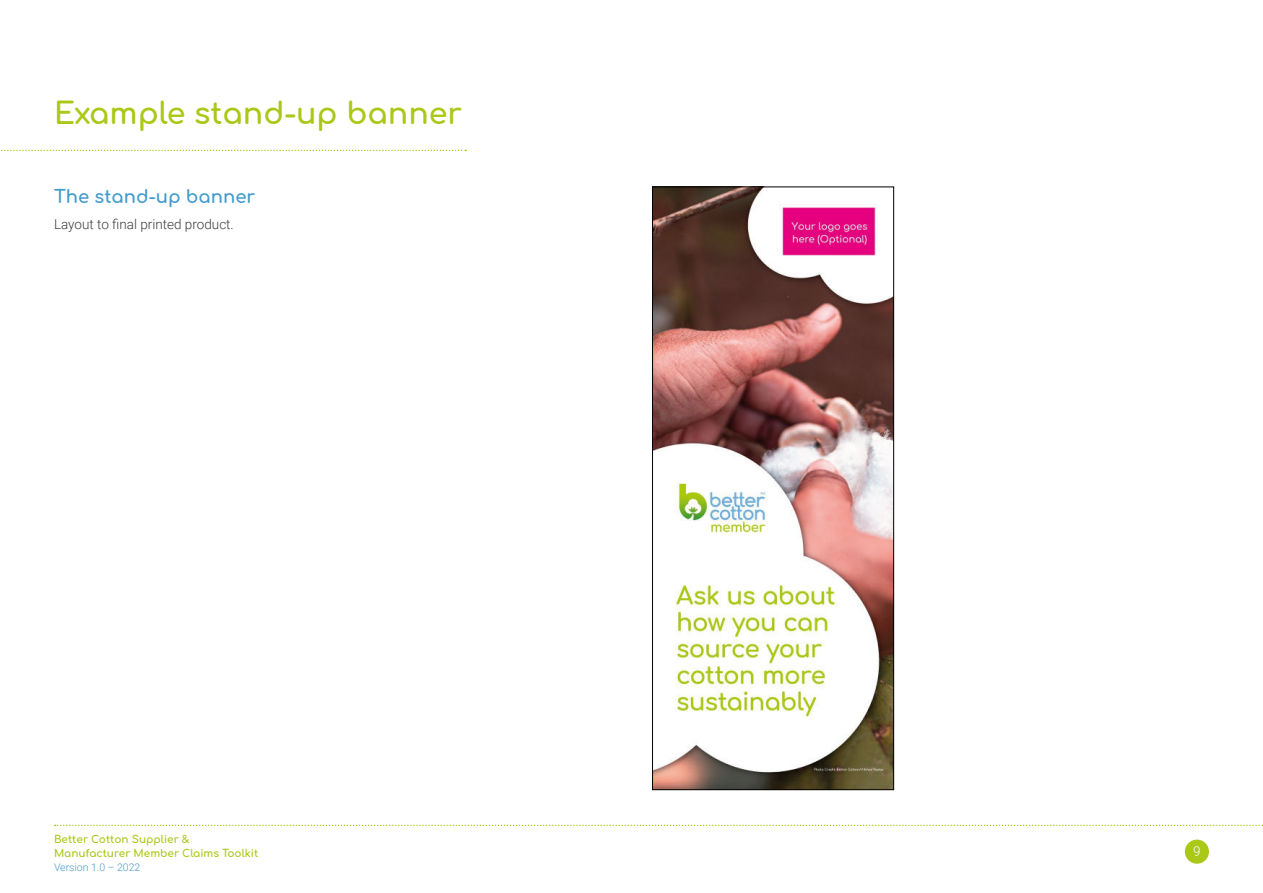
<style>
.page{position:relative;width:1263px;height:893px;background:#fff}
.page>*{position:absolute;margin:0;border:0;box-sizing:border-box;transform-origin:0 0}
.t1{font:700 30px "Comfortaa";color:#aac817}
.t2{font:700 18px "Comfortaa";color:#439bcc}
.t3{font:300 13.5px "Roboto";color:#3c3c3b}
.t4{font:300 13.5px "Roboto";color:#fff}
.t5{font:700 10.5px/14.2px "Comfortaa";color:#aac817}
.t6{font:300 10.5px "Roboto";color:#439bcc}
</style>
<div class="page">
<svg style="left:1px;top:150px;width:465px;height:1px"></svg>
<img style="left:654px;top:189px;width:238px;height:599px">
<div style="left:652px;top:439px;width:232px;height:341px;background:#000;opacity:.75"></div>
<img style="left:654px;top:442px;width:225px;height:333px">
<img style="left:677px;top:492px;width:91px;height:51px">
<div style="left:652px;top:187px;width:242px;height:603px;border:1px solid #000"></div>
<div style="left:1185px;top:840px;width:24px;height:24px;background:#aac817;border-radius:50%"></div>
<svg style="left:55px;top:825px;width:1208px;height:1px"></svg>
<h1 class="t1" style="left:54px;top:100px;width:409px">Example stand-up banner</h1>
<h2 class="t2" style="left:54px;top:188px;width:203px">The stand-up banner</h2>
<p class="t3" style="left:54px;top:214px;width:181px">Layout to final printed product.</p>
<p class="t5" style="left:54px;top:833px;width:206px">Better Cotton Supplier &amp;<br>Manufacturer Member Claims Toolkit</p>
<p class="t6" style="left:54px;top:863px;width:88px">Version 1.0 – 2022</p>
<p class="t4" style="left:1193px;top:845px;width:9px">9</p>
</div>
